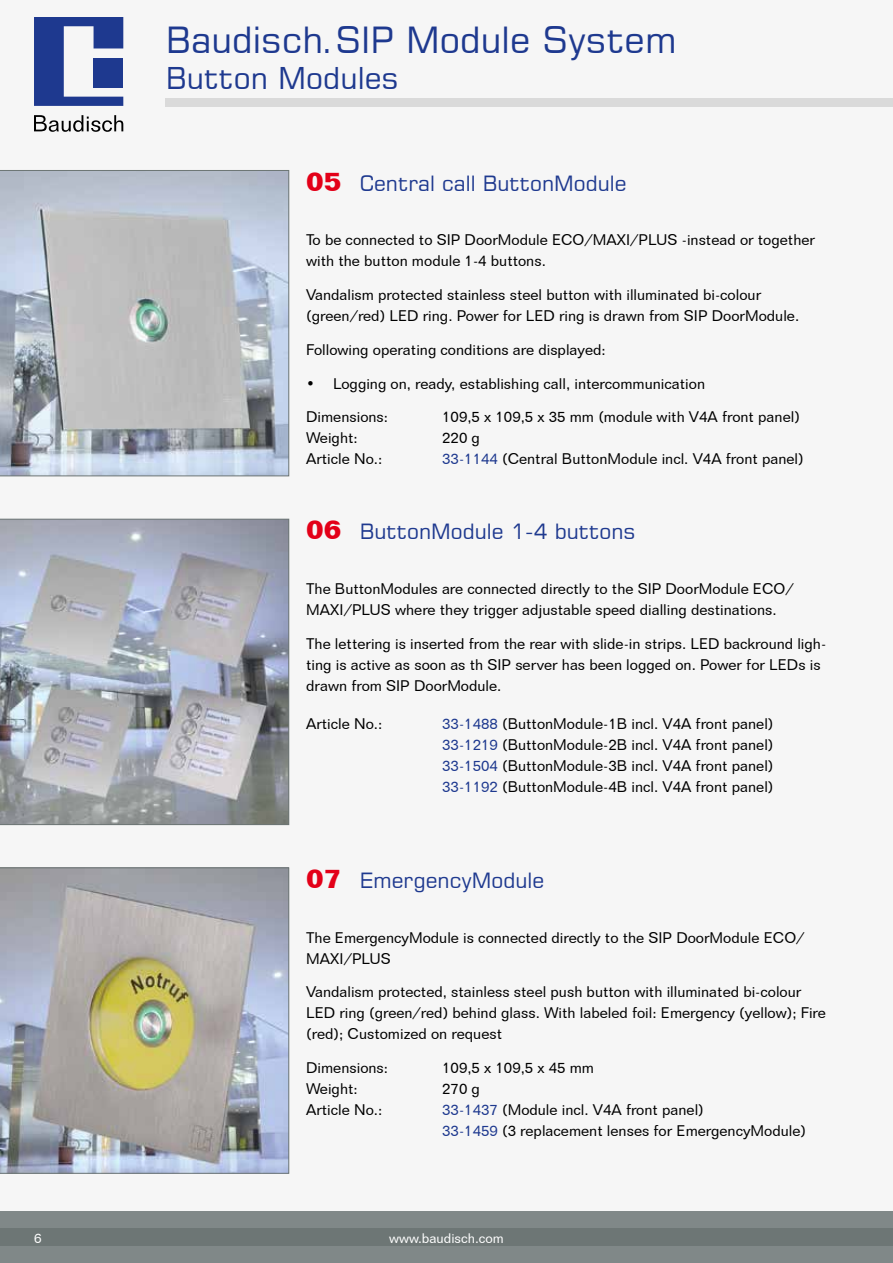
<style>
.page{position:relative;width:893px;height:1263px;background:#f6f6f6}
.page>*{position:absolute;margin:0;border:0;box-sizing:border-box;transform-origin:0 0}
.t1{font:36px "Square 721 BT";color:#1e398f}
.t2{font:30px "Square 721 BT";color:#1e398f}
.t3{font:21px "Square 721 BT";color:#1e398f}
.t4{font:15px/21px "Folio BT";color:#000}
.t5{font:13.5px "Folio BT";color:#fff}
.s1{font-family:"Folio BT";font-weight:700;font-size:27px;color:#e30018}
.s2{color:#1e398f}
</style>
<div class="page">
<div style="left:0;top:1212px;width:893px;height:51px;background:#808888"></div>
<div style="left:0;top:1229px;width:893px;height:17px;background:#6d7675"></div>
<div style="left:166px;top:98px;width:727px;height:8px;background:#dadada"></div>
<img style="left:0;top:867px;width:289px;height:307px">
<svg style="left:0;top:170px;width:289px;height:306px;background:#b4bac2"></svg>
<svg style="left:0;top:519px;width:289px;height:306px;background:#a5a9b2"></svg>
<svg style="left:34px;top:17px;width:89px;height:89px"></svg>
<div style="left:94px;top:58px;width:29px;height:29px;background:#1e398f"></div>
<svg style="left:34px;top:115px;width:89px;height:17px"></svg>
<p class="t5" style="left:34px;top:1229px;width:9px">6</p>
<h1 class="t1" style="left:166px;top:18px;width:512px">Baudisch.SIP Module System</h1>
<h2 class="t2" style="left:166px;top:60px;width:235px">Button Modules</h2>
<h3 class="t3" style="left:306px;top:170px;width:322px"><span class="s1">05</span> Central call ButtonModule</h3>
<p class="t4" style="left:306px;top:229px;width:510px">To be connected to SIP DoorModule ECO/MAXI/PLUS -instead or together with the button module 1-4 buttons.</p>
<p class="t4" style="left:306px;top:284px;width:495px">Vandalism protected stainless steel button with illuminated bi-colour (green/red) LED ring. Power for LED ring is drawn from SIP DoorModule.</p>
<p class="t4" style="left:306px;top:339px;width:301px">Following operating conditions are displayed:</p>
<p class="t4" style="left:306px;top:373px;width:400px">• Logging on, ready, establishing call, intercommunication</p>
<p class="t4" style="left:306px;top:406px;width:83px">Dimensions:</p>
<p class="t4" style="left:442px;top:406px;width:359px">109,5 x 109,5 x 35 mm (module with V4A front panel)</p>
<p class="t4" style="left:306px;top:427px;width:53px">Weight:</p>
<p class="t4" style="left:442px;top:427px;width:39px">220 g</p>
<p class="t4" style="left:306px;top:448px;width:78px">Article No.:</p>
<p class="t4" style="left:442px;top:448px;width:363px"><span class="s2">33-1144</span> (Central ButtonModule incl. V4A front panel)</p>
<h3 class="t3" style="left:306px;top:518px;width:331px"><span class="s1">06</span> ButtonModule 1-4 buttons</h3>
<p class="t4" style="left:306px;top:578px;width:489px">The ButtonModules are connected directly to the SIP DoorModule ECO/<br>MAXI/PLUS where they trigger adjustable speed dialling destinations.</p>
<p class="t4" style="left:306px;top:633px;width:522px">The lettering is inserted from the rear with slide-in strips. LED backround ligh&shy;ting is active as soon as th SIP server has been logged on. Power for LEDs is drawn from SIP DoorModule.</p>
<p class="t4" style="left:306px;top:713px;width:78px">Article No.:</p>
<p class="t4" style="left:442px;top:713px;width:333px;text-align:justify"><span class="s2">33-1488</span> (ButtonModule-1B incl. V4A front panel)<br><span class="s2">33-1219</span> (ButtonModule-2B incl. V4A front panel)<br><span class="s2">33-1504</span> (ButtonModule-3B incl. V4A front panel)<br><span class="s2">33-1192</span> (ButtonModule-4B incl. V4A front panel)</p>
<h3 class="t3" style="left:306px;top:867px;width:240px"><span class="s1">07</span> EmergencyModule</h3>
<p class="t4" style="left:306px;top:927px;width:500px">The EmergencyModule is connected directly to the SIP DoorModule ECO/<br>MAXI/PLUS</p>
<p class="t4" style="left:306px;top:981px;width:521px">Vandalism protected, stainless steel push button with illuminated bi-colour<br>LED ring (green/red) behind glass. With labeled foil: Emergency (yellow); Fire (red); Customized on request</p>
<p class="t4" style="left:306px;top:1057px;width:83px">Dimensions:</p>
<p class="t4" style="left:442px;top:1057px;width:153px">109,5 x 109,5 x 45 mm</p>
<p class="t4" style="left:306px;top:1078px;width:53px">Weight:</p>
<p class="t4" style="left:442px;top:1078px;width:39px">270 g</p>
<p class="t4" style="left:306px;top:1099px;width:78px">Article No.:</p>
<p class="t4" style="left:442px;top:1099px;width:365px"><span class="s2">33-1437</span> (Module incl. V4A front panel)<br><span class="s2">33-1459</span> (3 replacement lenses for EmergencyModule)</p>
<p class="t5" style="left:389px;top:1229px;width:116px">www.baudisch.com</p>
</div>
